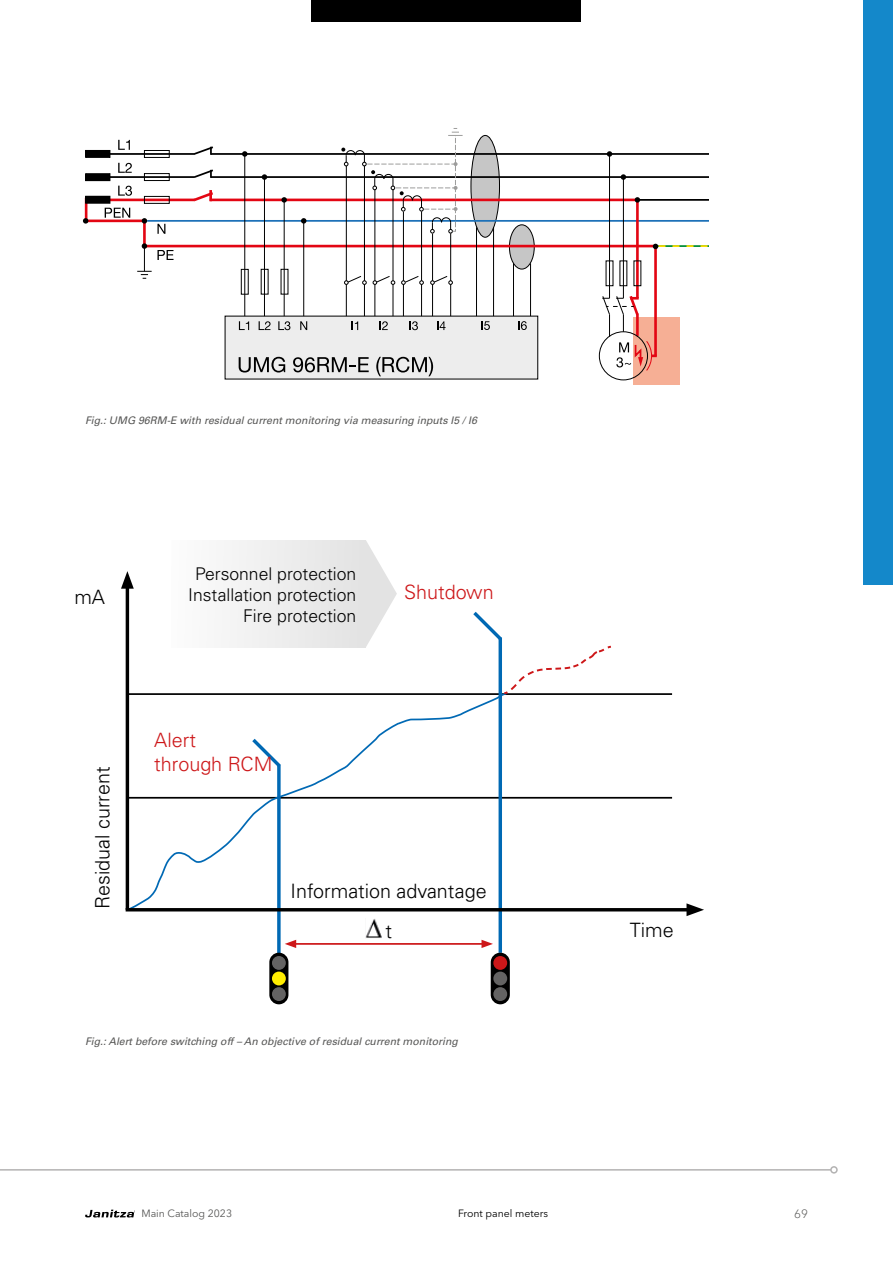
<style>
.page{position:relative;width:893px;height:1263px;background:#fff}
.page>*{position:absolute;margin:0;border:0;box-sizing:border-box;transform-origin:0 0}
.t1{font:300 19.8px "Univers LT Std";color:#000}
.t2{font:300 19.8px "Univers LT Std";color:#cd1719}
.t3{font:300 17.55px "Univers LT Std";color:#000}
.t4{font:300 12px "Avenir Next LT Pro";color:#575756}
.t5{font:italic 10.5px "Univers LT Std";color:#575756}
.t6{font:10.5px "Avenir Next LT Pro";color:#000}
.t7{font:10.5px "Avenir Next LT Pro";color:#575756}
</style>
<div class="page">
<div style="left:312px;top:0;width:269px;height:21px;background:#000"></div>
<hr style="left:0;top:1169px;width:831px;height:1px;background:#b3b2b2">
<div style="left:830px;top:1166px;width:8px;height:7px;border:2px solid #b3b2b2;border-radius:50%"></div>
<svg style="left:85px;top:1209px;width:49px;height:8px"></svg>
<div style="left:863px;top:0;width:30px;height:584px;background:#1488ca"></div>
<img style="left:365px;top:919px;width:16px;height:19px">
<hr style="left:126px;top:582px;width:3px;height:328px;background:#000">
<svg style="left:121px;top:571px;width:13px;height:18px"></svg>
<hr style="left:127px;top:797px;width:545px;height:2px;background:#000">
<hr style="left:127px;top:693px;width:545px;height:2px;background:#000">
<svg style="left:125px;top:691px;width:383px;height:221px"></svg>
<svg style="left:277px;top:771px;width:4px;height:182px"></svg>
<hr style="left:499px;top:638px;width:3px;height:315px;background:#0069b4">
<hr style="left:126px;top:908px;width:567px;height:3px;background:#000">
<svg style="left:686px;top:903px;width:18px;height:13px"></svg>
<svg style="left:249px;top:735px;width:36px;height:36px"></svg>
<hr style="left:293px;top:943px;width:191px;height:2px;background:#cd1719">
<svg style="left:285px;top:940px;width:11px;height:8px"></svg>
<svg style="left:481px;top:940px;width:12px;height:8px"></svg>
<svg style="left:366px;top:541px;width:31px;height:106px"></svg>
<svg style="left:470px;top:611px;width:143px;height:85px"></svg>
<div style="left:269px;top:953px;width:19px;height:51px;background:#000;border-radius:10px"></div>
<div style="left:272px;top:956px;width:14px;height:14px;background:#646363;border-radius:50%"></div>
<div style="left:272px;top:971px;width:14px;height:14px;background:#ffed00;border-radius:50%"></div>
<div style="left:272px;top:987px;width:14px;height:14px;background:#646363;border-radius:50%"></div>
<div style="left:491px;top:953px;width:19px;height:51px;background:#000;border-radius:10px"></div>
<div style="left:493px;top:956px;width:14px;height:14px;background:#cd1719;border-radius:50%"></div>
<div style="left:493px;top:971px;width:14px;height:14px;background:#646363;border-radius:50%"></div>
<div style="left:493px;top:987px;width:14px;height:14px;background:#646363;border-radius:50%"></div>
<div style="left:171px;top:540px;width:195px;height:107px;background:#f0f0f0"></div>
<div style="left:471px;top:135px;width:28px;height:102px;background:#c6c6c6;border-radius:50%"></div>
<div style="left:470px;top:135px;width:30px;height:103px;border:1px solid #000;border-radius:50%"></div>
<hr style="left:147px;top:220px;width:561px;height:2px;background:#1d71b8">
<div style="left:509px;top:225px;width:25px;height:44px;background:#c6c6c6;border-radius:50%"></div>
<div style="left:509px;top:224px;width:26px;height:45px;border:1px solid #000;border-radius:50%"></div>
<hr style="left:85px;top:198px;width:2px;height:25px;background:#e30613">
<div style="left:86px;top:150px;width:24px;height:7px;background:#000"></div>
<div style="left:85px;top:150px;width:25px;height:8px;border:1px solid #000"></div>
<hr style="left:110px;top:153px;width:85px;height:2px;background:#000">
<div style="left:144px;top:150px;width:26px;height:8px;border:1px solid #000"></div>
<svg style="left:192px;top:146px;width:21px;height:9px"></svg>
<hr style="left:86px;top:220px;width:58px;height:2px;background:#e30613">
<hr style="left:144px;top:245px;width:510px;height:2px;background:#e30613">
<div style="left:86px;top:174px;width:24px;height:7px;background:#000"></div>
<div style="left:85px;top:173px;width:25px;height:8px;border:1px solid #000"></div>
<hr style="left:110px;top:176px;width:85px;height:2px;background:#000">
<div style="left:144px;top:173px;width:26px;height:8px;border:1px solid #000"></div>
<svg style="left:192px;top:169px;width:21px;height:9px"></svg>
<hr style="left:110px;top:199px;width:85px;height:2px;background:#e30613">
<div style="left:144px;top:196px;width:26px;height:8px;border:1px solid #000"></div>
<svg style="left:191px;top:190px;width:25px;height:12px"></svg>
<hr style="left:210px;top:199px;width:427px;height:2px;background:#e30613">
<div style="left:225px;top:316px;width:313px;height:63px;background:#ededed"></div>
<hr style="left:143px;top:221px;width:3px;height:25px;background:#e30613">
<svg style="left:239px;top:321px;width:10px;height:9px"></svg>
<svg style="left:259px;top:321px;width:12px;height:9px"></svg>
<svg style="left:278px;top:321px;width:12px;height:9px"></svg>
<svg style="left:300px;top:321px;width:7px;height:9px"></svg>
<svg style="left:352px;top:321px;width:6px;height:9px"></svg>
<svg style="left:380px;top:321px;width:8px;height:9px"></svg>
<svg style="left:409px;top:321px;width:9px;height:9px"></svg>
<hr style="left:244px;top:154px;width:1px;height:162px;background:#000">
<hr style="left:264px;top:177px;width:1px;height:139px;background:#000">
<hr style="left:284px;top:200px;width:1px;height:116px;background:#000">
<hr style="left:303px;top:221px;width:1px;height:95px;background:#000">
<hr style="left:346px;top:166px;width:1px;height:150px;background:#000">
<hr style="left:364px;top:166px;width:1px;height:150px;background:#000">
<svg style="left:242px;top:151px;width:5px;height:6px"></svg>
<svg style="left:262px;top:174px;width:5px;height:6px"></svg>
<svg style="left:281px;top:197px;width:6px;height:6px"></svg>
<svg style="left:301px;top:218px;width:5px;height:6px"></svg>
<svg style="left:83px;top:218px;width:5px;height:6px"></svg>
<svg style="left:142px;top:218px;width:5px;height:6px"></svg>
<hr style="left:638px;top:199px;width:70px;height:2px;background:#000">
<svg style="left:118px;top:140px;width:12px;height:10px"></svg>
<svg style="left:118px;top:163px;width:14px;height:10px"></svg>
<svg style="left:118px;top:186px;width:14px;height:10px"></svg>
<svg style="left:105px;top:208px;width:25px;height:10px"></svg>
<svg style="left:157px;top:224px;width:8px;height:10px"></svg>
<svg style="left:137px;top:243px;width:37px;height:36px"></svg>
<div style="left:241px;top:269px;width:8px;height:26px;border:1px solid #000"></div>
<svg style="left:239px;top:357px;width:46px;height:15px"></svg>
<svg style="left:293px;top:357px;width:76px;height:15px"></svg>
<svg style="left:376px;top:357px;width:57px;height:19px"></svg>
<div style="left:633px;top:318px;width:46px;height:67px;background:#f6af95"></div>
<hr style="left:609px;top:154px;width:1px;height:144px;background:#000">
<hr style="left:623px;top:177px;width:1px;height:121px;background:#000">
<hr style="left:636px;top:200px;width:3px;height:98px;background:#e30613">
<svg style="left:607px;top:151px;width:5px;height:6px"></svg>
<svg style="left:621px;top:174px;width:5px;height:6px"></svg>
<svg style="left:635px;top:197px;width:5px;height:6px"></svg>
<hr style="left:654px;top:246px;width:3px;height:110px;background:#e30613">
<svg style="left:653px;top:244px;width:55px;height:5px"></svg>
<svg style="left:602px;top:293px;width:55px;height:79px"></svg>
<svg style="left:481px;top:321px;width:9px;height:9px"></svg>
<hr style="left:476px;top:227px;width:1px;height:89px;background:#000">
<hr style="left:493px;top:227px;width:1px;height:89px;background:#000">
<div style="left:86px;top:196px;width:24px;height:7px;background:#000"></div>
<div style="left:85px;top:196px;width:25px;height:8px;border:1px solid #000"></div>
<hr style="left:374px;top:190px;width:1px;height:126px;background:#000">
<hr style="left:393px;top:190px;width:1px;height:126px;background:#000">
<hr style="left:211px;top:153px;width:497px;height:2px;background:#000">
<hr style="left:211px;top:176px;width:497px;height:2px;background:#000">
<hr style="left:403px;top:212px;width:1px;height:104px;background:#000">
<hr style="left:421px;top:211px;width:1px;height:105px;background:#000">
<svg style="left:518px;top:321px;width:9px;height:9px"></svg>
<hr style="left:513px;top:263px;width:1px;height:53px;background:#000">
<hr style="left:530px;top:263px;width:1px;height:53px;background:#000">
<svg style="left:344px;top:275px;width:23px;height:10px"></svg>
<svg style="left:373px;top:275px;width:22px;height:10px"></svg>
<svg style="left:401px;top:275px;width:23px;height:10px"></svg>
<hr style="left:432px;top:234px;width:1px;height:82px;background:#000">
<hr style="left:450px;top:233px;width:1px;height:83px;background:#000">
<svg style="left:437px;top:321px;width:9px;height:9px"></svg>
<svg style="left:430px;top:275px;width:23px;height:10px"></svg>
<svg style="left:341px;top:128px;width:122px;height:105px"></svg>
<hr style="left:636px;top:314px;width:3px;height:21px;background:#e30613">
<div style="left:599px;top:331px;width:49px;height:49px;border:1px solid #000;border-radius:50%"></div>
<p class="t5" style="left:85px;top:414px;width:393px">Fig.: UMG 96RM-E with residual current monitoring via measuring inputs I5 / I6</p>
<p class="t1" style="left:74px;top:585px;width:32px">mA</p>
<p class="t1" style="left:91px;top:909px;width:144px;rotate:-90deg">Residual current</p>
<p class="t3" style="left:195px;top:563px;width:162px">Personnel protection</p>
<p class="t3" style="left:188px;top:584px;width:170px">Installation protection</p>
<p class="t3" style="left:243px;top:605px;width:115px">Fire protection</p>
<p class="t2" style="left:154px;top:728px;width:43px">Alert</p>
<p class="t2" style="left:154px;top:752px;width:120px">through RCM</p>
<p class="t2" style="left:404px;top:580px;width:91px">Shutdown</p>
<p class="t1" style="left:291px;top:879px;width:198px">Information advantage</p>
<p class="t1" style="left:385px;top:919px;width:8px">t</p>
<p class="t1" style="left:630px;top:918px;width:45px">Time</p>
<p class="t5" style="left:85px;top:1035px;width:374px">Fig.: Alert before switching off – An objective of residual current monitoring</p>
<p class="t7" style="left:141px;top:1207px;width:92px">Main Catalog 2023</p>
<p class="t6" style="left:458px;top:1207px;width:92px">Front panel meters</p>
<p class="t4" style="left:794px;top:1206px;width:15px">69</p>
</div>
